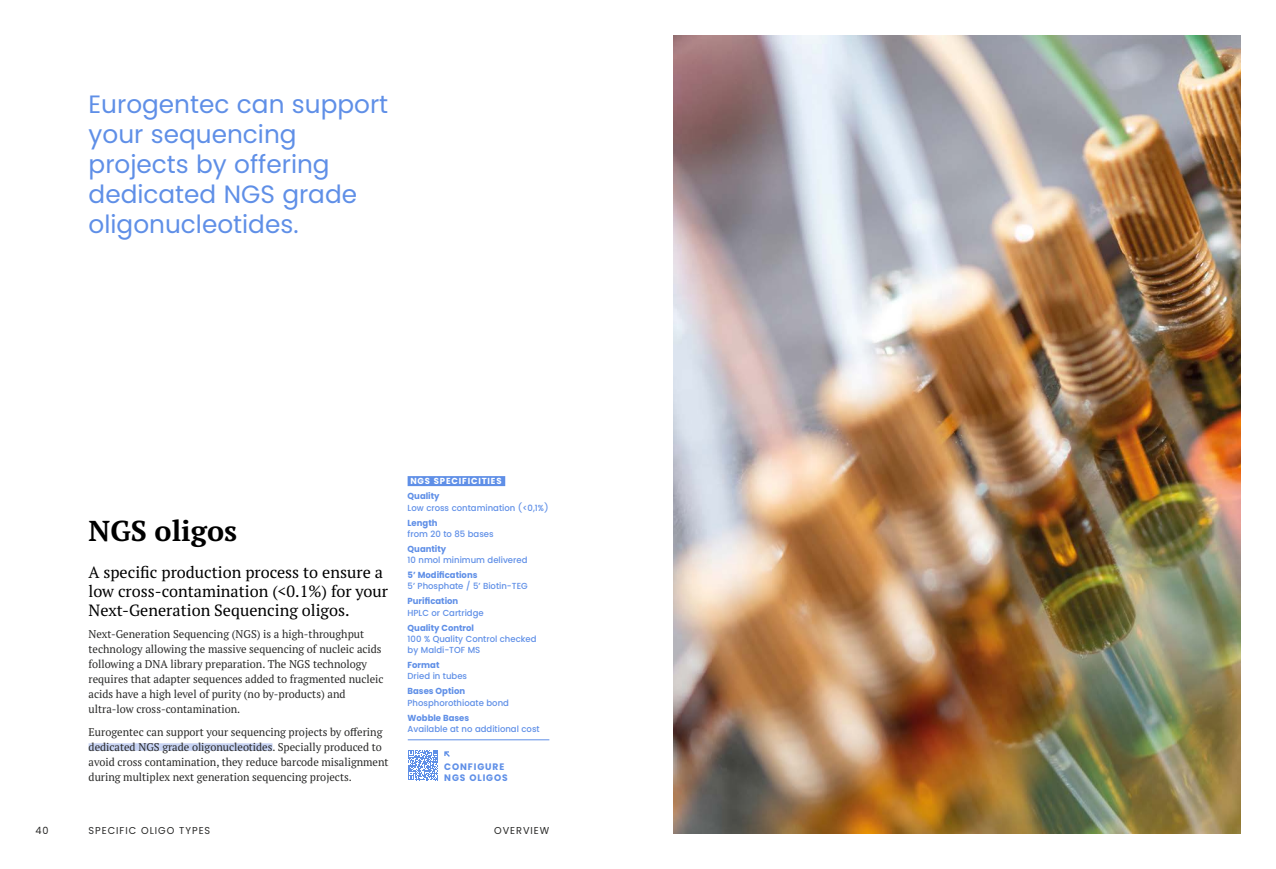
<style>
.page{position:relative;width:1276px;height:869px;background:#fff}
.page>*{position:absolute;margin:0;border:0;box-sizing:border-box;transform-origin:0 0}
.t1{font:700 28.75px "PT Serif Pro";color:#000}
.t2{font:25px/30px "Poppins";color:#5f8fe7}
.t3{font:16.25px/18.8px "PT Serif Pro";color:#000}
.t4{font:11.25px/15px "PT Serif Pro";color:#282827}
.t5{font:10px "Poppins";letter-spacing:.1em;color:#282827}
.t6{font:700 9.38px/11.2px "Poppins";letter-spacing:.1em;color:#5f8fe7}
.t7{font:500 8.75px/11.2px "Poppins";color:#5f8fe7}
.t8{font:700 8.75px "Poppins";color:#5f8fe7}
.t9{font:700 8.75px "Poppins";letter-spacing:.1em;color:#fff}
</style>
<div class="page">
<div style="left:407px;top:476px;width:98px;height:10px;background:#5f8fe7"></div>
<svg style="left:89px;top:743px;width:183px;height:7px"></svg>
<svg style="left:408px;top:750px;width:30px;height:30px"></svg>
<svg style="left:444px;top:751px;width:6px;height:5px"></svg>
<hr style="left:408px;top:739px;width:141px;height:1px;background:#5f8fe7">
<img style="left:673px;top:35px;width:567px;height:798px">
<h2 class="t2" style="left:89px;top:89px;width:301px">Eurogentec can support your sequencing projects by offering dedicated NGS grade oligonucleotides.</h2>
<p class="t5" style="left:35px;top:823px;width:15px">40</p>
<h1 class="t1" style="left:89px;top:511px;width:150px">NGS oligos</h1>
<h3 class="t3" style="left:89px;top:562px;width:301px">A specific production process to ensure a low cross-contamination (&lt;0.1%) for your<br>Next-Generation Sequencing oligos.</h3>
<p class="t4" style="left:89px;top:626px;width:296px">Next-Generation Sequencing (NGS) is a high-throughput technology allowing the massive sequencing of nucleic acids following a DNA library preparation. The NGS technology requires that adapter sequences added to fragmented nucleic acids have a high level of purity (no by-products) and ultra-low cross-contamination.</p>
<p class="t4" style="left:89px;top:723px;width:301px">Eurogentec can support your sequencing projects by offering dedicated NGS grade oligonucleotides. Specially produced to avoid cross contamination, they reduce barcode misalignment during multiplex next generation sequencing projects.</p>
<p class="t9" style="left:410px;top:476px;width:93px">NGS SPECIFICITIES</p>
<p class="t8" style="left:407px;top:491px;width:33px">Quality</p>
<p class="t7" style="left:407px;top:501px;width:143px">Low cross contamination (&lt;0,1%)</p>
<p class="t8" style="left:407px;top:517px;width:31px">Length</p>
<p class="t7" style="left:407px;top:528px;width:88px">from 20 to 85 bases</p>
<p class="t8" style="left:407px;top:543px;width:40px">Quantity</p>
<p class="t7" style="left:407px;top:554px;width:121px">10 nmol minimum delivered</p>
<p class="t8" style="left:407px;top:569px;width:71px">5’ Modifications</p>
<p class="t7" style="left:407px;top:580px;width:122px">5’ Phosphate / 5’ Biotin-TEG</p>
<p class="t8" style="left:407px;top:596px;width:52px">Purification</p>
<p class="t7" style="left:407px;top:606px;width:78px">HPLC or Cartridge</p>
<p class="t8" style="left:407px;top:622px;width:68px">Quality Control</p>
<p class="t7" style="left:407px;top:633px;width:130px">100 % Quality Control checked by Maldi-TOF MS</p>
<p class="t8" style="left:407px;top:659px;width:33px">Format</p>
<p class="t7" style="left:407px;top:670px;width:61px">Dried in tubes</p>
<p class="t8" style="left:407px;top:686px;width:59px">Bases Option</p>
<p class="t7" style="left:407px;top:696px;width:103px">Phosphorothioate bond</p>
<p class="t8" style="left:407px;top:712px;width:63px">Wobble Bases</p>
<p class="t7" style="left:407px;top:723px;width:134px">Available at no additional cost</p>
<p class="t6" style="left:444px;top:760px;width:65px">CONFIGURE<br>NGS OLIGOS</p>
<p class="t5" style="left:89px;top:823px;width:123px">SPECIFIC OLIGO TYPES</p>
<p class="t5" style="left:494px;top:823px;width:57px">OVERVIEW</p>
</div>
